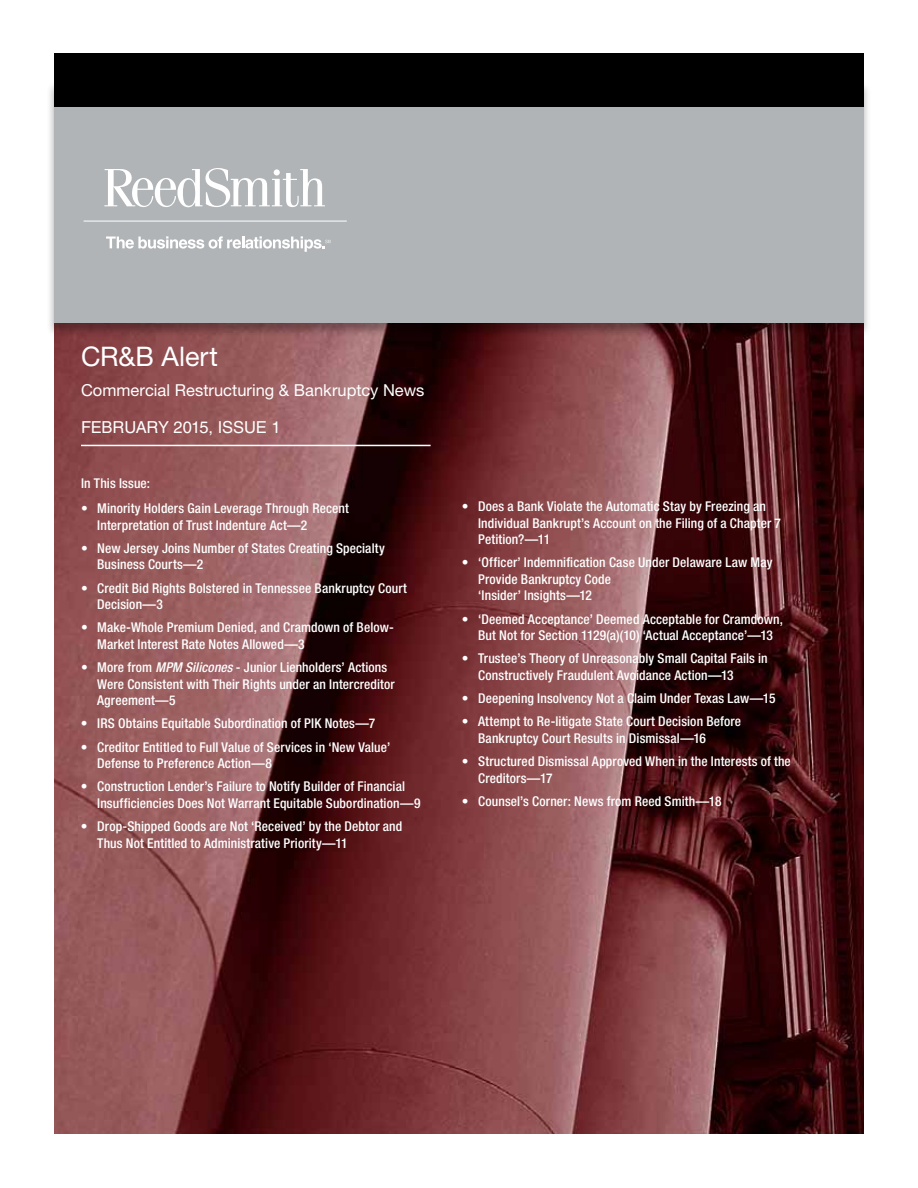
<style>
.page{position:relative;width:918px;height:1188px;background:#fff}
.page>*{position:absolute;margin:0;border:0;box-sizing:border-box;transform-origin:0 0}
.t1{font:27px "Helvetica Neue LT Std";color:#fff}
.t2{font:16.5px "Helvetica Neue LT Std";color:#fff}
.t3{font:16.5px "Helvetica LT Std";letter-spacing:-.01em;color:#fff}
.t4{font:500 condensed 13.5px/16.5px "Helvetica Neue LT Std";letter-spacing:.01em;color:#fff}
.s1{font-style:italic}
</style>
<div class="page">
<img style="left:54px;top:338px;width:810px;height:796px">
<div style="left:46px;top:81px;width:826px;height:257px;background:#000;opacity:.3"></div>
<div style="left:54px;top:81px;width:810px;height:241px;background:#b1b4b6"></div>
<div style="left:54px;top:53px;width:810px;height:54px;background:#000"></div>
<hr style="left:84px;top:221px;width:263px;height:1px;background:#fff">
<svg style="left:104px;top:168px;width:221px;height:39px"></svg>
<svg style="left:106px;top:236px;width:224px;height:16px"></svg>
<hr style="left:81px;top:445px;width:350px;height:1px;background:#fff">
<h1 class="t1" style="left:81px;top:340px;width:138px">CR&amp;B Alert</h1>
<p class="t2" style="left:81px;top:380px;width:345px">Commercial Restructuring &amp; Bankruptcy News</p>
<p class="t3" style="left:81px;top:417px;width:201px">FEBRUARY 2015, ISSUE 1</p>
<p class="t4" style="left:81px;top:475px;width:71px">In This Issue:</p>
<p class="t4" style="left:97px;top:500px;width:253px;text-indent:-16px">• Minority Holders Gain Leverage Through Recent<br>Interpretation of Trust Indenture Act—2</p>
<p class="t4" style="left:97px;top:540px;width:289px;text-indent:-16px">• New Jersey Joins Number of States Creating Specialty<br>Business Courts—2</p>
<p class="t4" style="left:97px;top:579px;width:311px;text-indent:-16px">• Credit Bid Rights Bolstered in Tennessee Bankruptcy Court<br>Decision—3</p>
<p class="t4" style="left:97px;top:619px;width:298px;text-indent:-16px">• Make-Whole Premium Denied, and Cramdown of Below-<br>Market Interest Rate Notes Allowed—3</p>
<p class="t4" style="left:97px;top:659px;width:299px;text-indent:-16px">• More from <span class="s1">MPM Silicones</span> - Junior Lienholders’ Actions<br>Were Consistent with Their Rights under an Intercreditor<br>Agreement—5</p>
<p class="t4" style="left:81px;top:715px;width:296px">• IRS Obtains Equitable Subordination of PIK Notes—7</p>
<p class="t4" style="left:97px;top:738px;width:295px;text-indent:-16px">• Creditor Entitled to Full Value of Services in ‘New Value’<br>Defense to Preference Action—8</p>
<p class="t4" style="left:97px;top:778px;width:325px;text-indent:-16px">• Construction Lender’s Failure to Notify Builder of Financial<br>Insufficiencies Does Not Warrant Equitable Subordination—9</p>
<p class="t4" style="left:97px;top:818px;width:307px;text-indent:-16px">• Drop-Shipped Goods are Not ‘Received’ by the Debtor and<br>Thus Not Entitled to Administrative Priority—11</p>
<p class="t4" style="left:478px;top:498px;width:304px;text-indent:-16px">• Does a Bank Violate the Automatic Stay by Freezing an<br>Individual Bankrupt’s Account on the Filing of a Chapter 7<br>Petition?—11</p>
<p class="t4" style="left:478px;top:554px;width:296px;text-indent:-16px">• ‘Officer’ Indemnification Case Under Delaware Law May<br>Provide Bankruptcy Code<br>‘Insider’ Insights—12</p>
<p class="t4" style="left:462px;top:611px;width:322px;text-align:center">• ‘Deemed Acceptance’ Deemed Acceptable for Cramdown,<br>But Not for Section 1129(a)(10) ‘Actual Acceptance’—13</p>
<p class="t4" style="left:478px;top:650px;width:291px;text-indent:-16px">• Trustee’s Theory of Unreasonably Small Capital Fails in<br>Constructively Fraudulent Avoidance Action—13</p>
<p class="t4" style="left:462px;top:690px;width:315px">• Deepening Insolvency Not a Claim Under Texas Law—15</p>
<p class="t4" style="left:478px;top:713px;width:265px;text-indent:-16px">• Attempt to Re-litigate State Court Decision Before<br>Bankruptcy Court Results in Dismissal—16</p>
<p class="t4" style="left:478px;top:753px;width:314px;text-indent:-16px">• Structured Dismissal Approved When in the Interests of the<br>Creditors—17</p>
<p class="t4" style="left:462px;top:793px;width:261px">• Counsel’s Corner: News from Reed Smith—18</p>
</div>
